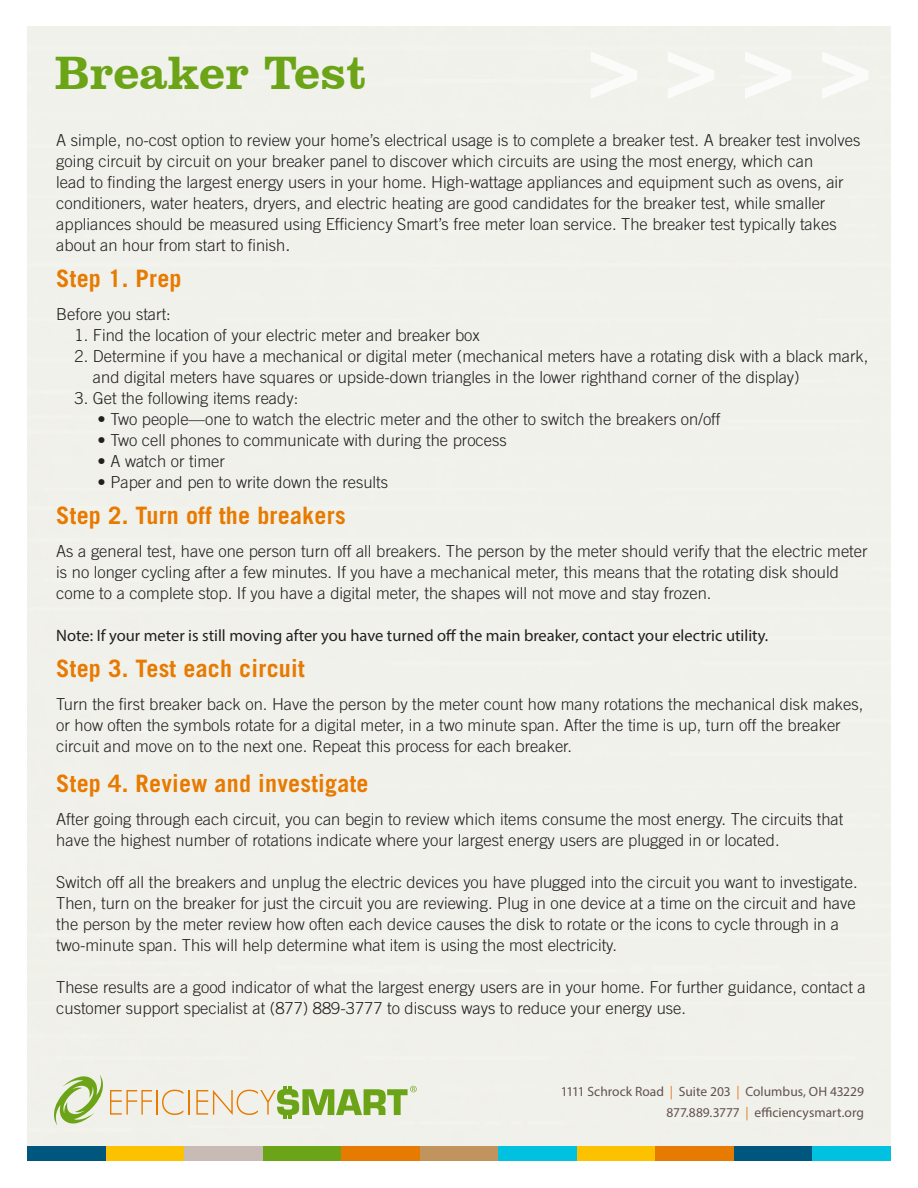
<style>
.page{position:relative;width:918px;height:1188px;background:#fff}
.page>*{position:absolute;margin:0;border:0;box-sizing:border-box;transform-origin:0 0}
.t1{font:800 48px "Clarendon BT";color:#6ca417}
.Sub_Head_1{font:700 24px "Trade Gothic LT";letter-spacing:.01em;color:#e77a00}
.Sub_Head_1-2{font:300 16.5px/21px "Trade Gothic LT";color:#231f20}
.t2{font:16.5px "Myriad Pro";color:#231f20}
.t3{font:13.5px/21px "Myriad Pro";color:#62514d;text-align:right}
.s1{font-size:18px}
.s2{color:#e27c25}
</style>
<div class="page">
<div style="left:27px;top:26px;width:864px;height:1121px;background:#f1f1ec"></div>
<svg style="left:822px;top:51px;width:46px;height:48px"></svg>
<svg style="left:745px;top:51px;width:46px;height:48px"></svg>
<svg style="left:668px;top:51px;width:46px;height:48px"></svg>
<svg style="left:591px;top:51px;width:46px;height:48px"></svg>
<div style="left:27px;top:1147px;width:79px;height:14px;background:#00577d"></div>
<div style="left:106px;top:1147px;width:78px;height:14px;background:#fcc200"></div>
<div style="left:184px;top:1147px;width:79px;height:14px;background:#c8bbb6"></div>
<div style="left:263px;top:1147px;width:78px;height:14px;background:#6ca417"></div>
<div style="left:341px;top:1147px;width:79px;height:14px;background:#e77a00"></div>
<div style="left:420px;top:1147px;width:78px;height:14px;background:#c1945d"></div>
<div style="left:498px;top:1147px;width:79px;height:14px;background:#00c1df"></div>
<div style="left:577px;top:1147px;width:78px;height:14px;background:#fcc200"></div>
<div style="left:655px;top:1147px;width:79px;height:14px;background:#e77a00"></div>
<div style="left:734px;top:1147px;width:78px;height:14px;background:#00577d"></div>
<div style="left:812px;top:1147px;width:79px;height:14px;background:#00c1df"></div>
<hr style="left:156px;top:1090px;width:2px;height:25px;background:#e77a00">
<svg style="left:162px;top:1090px;width:21px;height:25px"></svg>
<svg style="left:189px;top:1090px;width:1px;height:25px"></svg>
<svg style="left:54px;top:1075px;width:98px;height:50px;background:#d7ddba"></svg>
<svg style="left:196px;top:1086px;width:221px;height:33px;background:#c8d4a1"></svg>
<p class="t1" style="left:55px;top:43px;width:314px">Breaker Test</p>
<p class="Sub_Head_1-2" style="left:56px;top:129px;width:806px">A simple, no-cost option to review your home’s electrical usage is to complete a breaker test. A breaker test involves going circuit by circuit on your breaker panel to discover which circuits are using the most energy, which can<br>lead to finding the largest energy users in your home. High-wattage appliances and equipment such as ovens, air conditioners, water heaters, dryers, and electric heating are good candidates for the breaker test, while smaller appliances should be measured using Efficiency Smart’s free meter loan service. The breaker test typically takes about an hour from start to finish<span class="s1">.</span></p>
<p class="Sub_Head_1" style="left:56px;top:263px;width:127px">Step 1. Prep</p>
<p class="Sub_Head_1-2" style="left:56px;top:303px;width:116px">Before you start:</p>
<p class="Sub_Head_1-2" style="left:75px;top:324px;width:407px">1. Find the location of your electric meter and breaker box</p>
<p class="Sub_Head_1-2" style="left:93px;top:345px;width:777px;text-indent:-18px">2. Determine if you have a mechanical or digital meter (mechanical meters have a rotating disk with a black mark, and digital meters have squares or upside-down triangles in the lower righthand corner of the display)</p>
<p class="Sub_Head_1-2" style="left:75px;top:387px;width:225px">3. Get the following items ready:</p>
<p class="Sub_Head_1-2" style="left:98px;top:408px;width:624px">• Two people—one to watch the electric meter and the other to switch the breakers on/off</p>
<p class="Sub_Head_1-2" style="left:98px;top:429px;width:411px">• Two cell phones to communicate with during the process</p>
<p class="Sub_Head_1-2" style="left:98px;top:450px;width:129px">• A watch or timer</p>
<p class="Sub_Head_1-2" style="left:98px;top:471px;width:292px">• Paper and pen to write down the results</p>
<p class="Sub_Head_1" style="left:56px;top:501px;width:291px">Step 2. Turn off the breakers</p>
<p class="Sub_Head_1-2" style="left:56px;top:541px;width:813px">As a general test, have one person turn off all breakers. The person by the meter should verify that the electric meter is no longer cycling after a few minutes. If you have a mechanical meter, this means that the rotating disk should come to a complete stop. If you have a digital meter, the shapes will not move and stay frozen.</p>
<p class="t2" style="left:56px;top:625px;width:714px">Note: If your meter is still moving after you have turned off the main breaker, contact your electric utility.</p>
<p class="Sub_Head_1" style="left:56px;top:654px;width:250px">Step 3. Test each circuit</p>
<p class="Sub_Head_1-2" style="left:56px;top:694px;width:809px">Turn the first breaker back on. Have the person by the meter count how many rotations the mechanical disk makes, or how often the symbols rotate for a digital meter, in a two minute span. After the time is up, turn off the breaker circuit and move on to the next one. Repeat this process for each breaker.</p>
<p class="Sub_Head_1" style="left:56px;top:768px;width:314px">Step 4. Review and investigate</p>
<p class="Sub_Head_1-2" style="left:56px;top:809px;width:789px">After going through each circuit, you can begin to review which items consume the most energy. The circuits that have the highest number of rotations indicate where your largest energy users are plugged in or located.</p>
<p class="Sub_Head_1-2" style="left:56px;top:872px;width:803px">Switch off all the breakers and unplug the electric devices you have plugged into the circuit you want to investigate.<br>Then, turn on the breaker for just the circuit you are reviewing. Plug in one device at a time on the circuit and have the person by the meter review how often each device causes the disk to rotate or the icons to cycle through in a two-minute span. This will help determine what item is using the most electricity.</p>
<p class="Sub_Head_1-2" style="left:56px;top:977px;width:811px">These results are a good indicator of what the largest energy users are in your home. For further guidance, contact a customer support specialist at (877) 889-3777 to discuss ways to reduce your energy use.</p>
<p class="t3" style="left:561px;top:1081px;width:305px">1111 Schrock Road <span class="s2">|</span> Suite 203 <span class="s2">|</span> Columbus, OH 43229<br>877.889.3777 <span class="s2">|</span> efficiencysmart.org</p>
</div>
